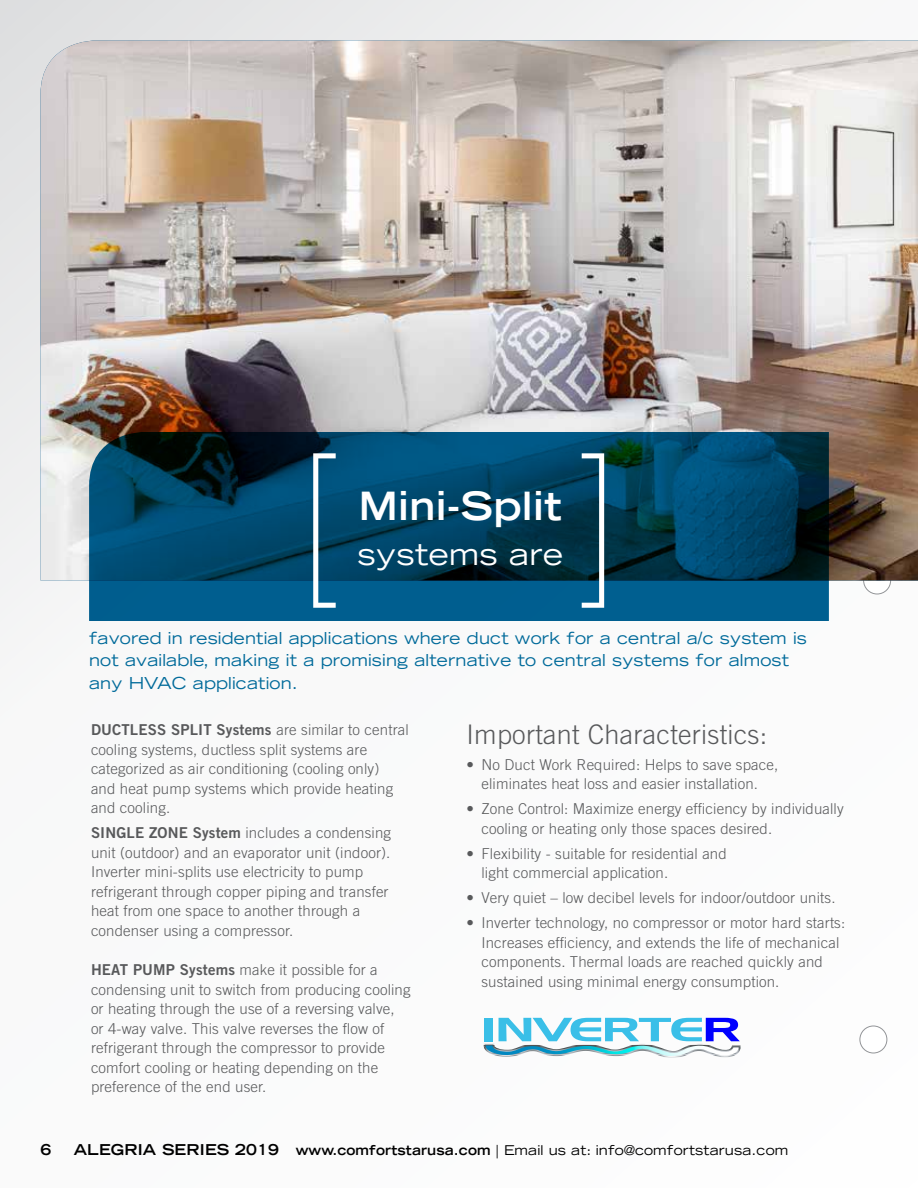
<style>
.page{position:relative;width:918px;height:1188px;background:#fff}
.page>*{position:absolute;margin:0;border:0;box-sizing:border-box;transform-origin:0 0}
.t1{font:200 168.75px "Sofia Pro";color:#fff}
.t2{font:700 expanded 39px "Trade Gothic LH";letter-spacing:.01em;color:#fff}
.t3{font:expanded 30px "Trade Gothic LH";letter-spacing:.01em;color:#fff}
.t4{font:300 27px "Trade Gothic";letter-spacing:.01em;color:#58595b}
.t5{font:expanded 16.5px/22.5px "Trade Gothic LH";letter-spacing:.01em;color:#006a9a}
.t6{font:300 15px/19.5px "Trade Gothic";letter-spacing:.01em;color:#58595b}
.t7{font:15px "Trade Gothic Bold Two";letter-spacing:.01em;color:#58595b}
.t8{font:700 expanded 15px "Trade Gothic LH";color:#000}
.t9{font:expanded 13.5px "Trade Gothic LH";letter-spacing:.01em;color:#000}
.s1{font-family:"Trade Gothic";font-weight:300}
.s2{font-family:"Trade Gothic Bold Two";font-weight:400}
.s3{font-weight:700;font-size:15px}
.s4{font-weight:700}
</style>
<div class="page">
<div style="left:0;top:0;width:918px;height:1188px;background:linear-gradient(to bottom,#e2e3e4,#fff)"></div>
<div style="left:864px;top:567px;width:27px;height:27px;background:#fff;border-radius:50%"></div>
<div style="left:863px;top:567px;width:28px;height:27px;border:1px solid #939598;border-radius:50%"></div>
<div style="left:860px;top:1026px;width:27px;height:27px;background:#fff;border-radius:50%"></div>
<div style="left:860px;top:1026px;width:27px;height:27px;border:1px solid #939598;border-radius:50%"></div>
<img style="left:40px;top:40px;width:878px;height:540px">
<svg style="left:484px;top:1018px;width:257px;height:40px"></svg>
<svg style="left:89px;top:432px;width:740px;height:189px;background:#004667"></svg>
<h1 class="t1" style="left:297px;top:400px;width:48px">[</h1>
<h1 class="t1" style="left:574px;top:400px;width:48px">]</h1>
<h2 class="t2" style="left:359px;top:481px;width:204px">M ini-Split</h2>
<h3 class="t3" style="left:358px;top:535px;width:207px">systems are</h3>
<p class="t5" style="left:89px;top:626px;width:719px">favored in residential applications where duct work for a central a/c system is not available, making it a promising alternative to central systems for almost any HVAC application.</p>
<p class="t7" style="left:91px;top:721px;width:319px">DUCTLESS SPLIT SYSTEMS <span class="s1">are similar to central</span></p>
<p class="t6" style="left:91px;top:740px;width:304px">cooling systems, ductless split systems are categorized as air conditioning (cooling only) and heat pump systems which provide heating and cooling.</p>
<p class="t6" style="left:91px;top:823px;width:302px"><span class="s2">SINGLE ZONE SYSTEM</span> includes a condensing unit (outdoor) and an evaporator unit (indoor).<br>Inverter mini-splits use electricity to pump refrigerant through copper piping and transfer heat from one space to another through a condenser using a compressor.</p>
<p class="t6" style="left:91px;top:960px;width:321px"><span class="s2">H EAT PU MP SYSTEMS</span> make it possible for a condensing unit to switch from producing cooling or heating through the use of a reversing valve, or 4-way valve. This valve reverses the flow of refrigerant through the compressor to provide comfort cooling or heating depending on the preference of the end user.</p>
<h3 class="t4" style="left:466px;top:718px;width:302px">Important Characteristics:</h3>
<p class="t6" style="left:466px;top:755px;width:313px;text-align:center">• No Duct Work Required: Helps to save space, eliminates heat loss and easier installation.</p>
<p class="t6" style="left:482px;top:799px;width:364px;text-indent:-15px">• Zone Control: Maximize energy efficiency by individually cooling or heating only those spaces desired.</p>
<p class="t6" style="left:482px;top:843px;width:247px;text-indent:-15px">• Flexibility - suitable for residential and light commercial application.</p>
<p class="t6" style="left:466px;top:888px;width:371px">• Very quiet – low decibel levels for indoor/outdoor units.</p>
<p class="t6" style="left:482px;top:913px;width:365px;text-indent:-15px">• Inverter technology, no compressor or motor hard starts:<br>Increases efficiency, and extends the life of mechanical components. Thermal loads are reached quickly and sustained using minimal energy consumption.</p>
<p class="t8" style="left:40px;top:1139px;width:12px">6</p>
<p class="t9" style="left:74px;top:1141px;width:716px"><span class="s3">ALEGR IA SERIES 2019</span> <span class="s4">www.comfortstarusa.com</span> | Email us at: info@comfortstarusa.com</p>
</div>
